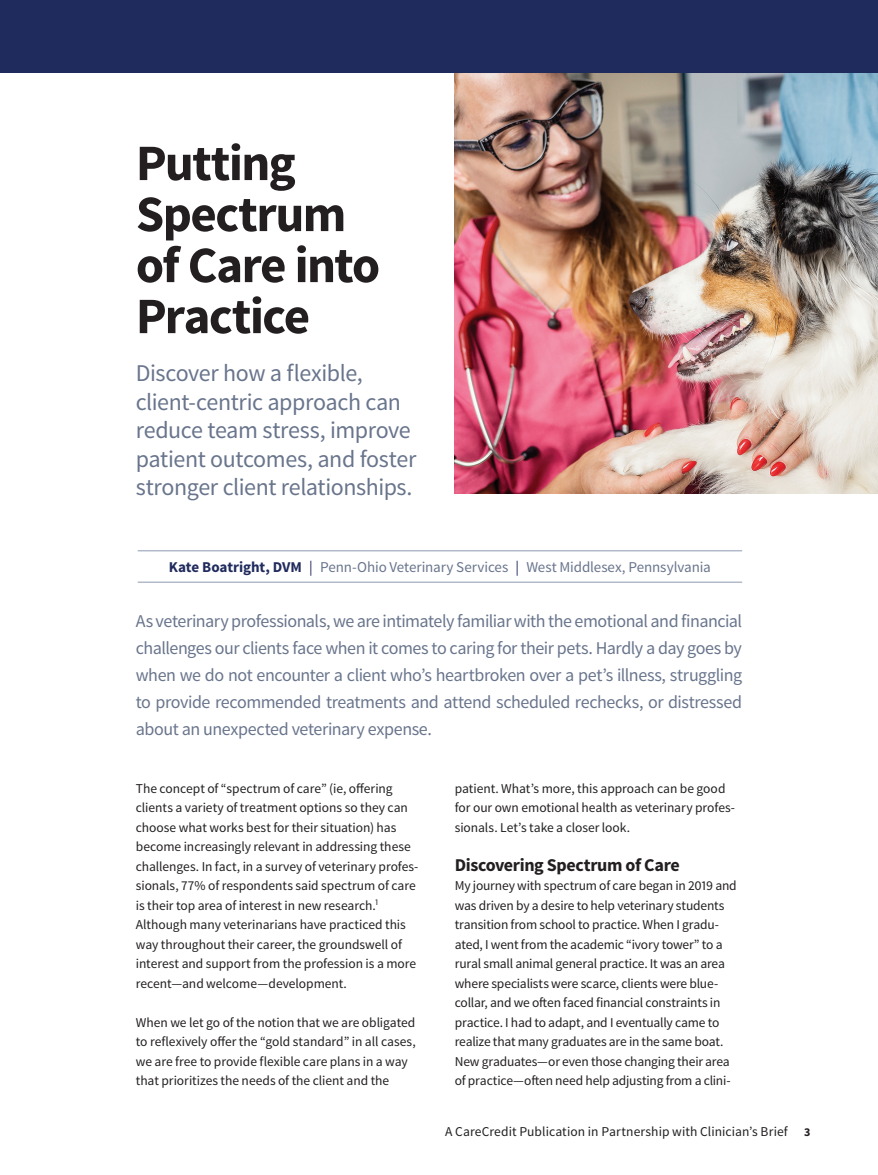
<style>
.page{position:relative;width:878px;height:1175px;background:#fff}
.page>*{position:absolute;margin:0;border:0;box-sizing:border-box;transform-origin:0 0}
.t1{font:700 51px/51px "Source Sans Pro";letter-spacing:-.035em;color:#231f20}
.t2{font:24px/28.5px "Source Sans Pro";letter-spacing:-.015em;color:#69758c}
.t3{font:18px/27px "Source Sans Pro";letter-spacing:-.02em;color:#69758c;text-align:justify}
.t4{font:700 18px "Source Sans Pro";letter-spacing:-.02em;color:#231f20}
.t5{font:15px "Source Sans Pro";letter-spacing:-.01em;color:#69758c}
.t6{font:13.5px/19.5px "Source Sans Pro";letter-spacing:-.005em;color:#231f20}
.s1{font-weight:700;color:#202b5d}
.s2{color:#202b5d}
.s3{font-weight:700;font-size:12px}
</style>
<div class="page">
<img style="left:454px;top:72px;width:424px;height:421px">
<hr style="left:138px;top:550px;width:604px;height:1px;background:#b1bbcc">
<hr style="left:138px;top:581px;width:604px;height:2px;background:#b1bbcc">
<div style="left:0;top:0;width:878px;height:72px;background:#202b5d"></div>
<h1 class="t1" style="left:136px;top:139px;width:246px">Putting<br>Spectrum of Care into<br>Practice</h1>
<h2 class="t2" style="left:136px;top:359px;width:282px">Discover how a flexible, client-centric approach can reduce team stress, improve patient outcomes, and foster stronger client relationships.</h2>
<p class="t5" style="left:169px;top:558px;width:543px"><span class="s1">Kate Boatright, DVM</span> <span class="s2">|</span> Penn-Ohio Veterinary Services <span class="s2">|</span> West Middlesex, Pennsylvania</p>
<p class="t3" style="left:136px;top:607px;width:608px">As veterinary professionals, we are intimately familiar with the emotional and financial challenges our clients face when it comes to caring for their pets. Hardly a day goes by when we do not encounter a client who’s heartbroken over a pet’s illness, struggling to provide recommended treatments and attend scheduled rechecks, or distressed about an unexpected veterinary expense.</p>
<p class="t6" style="left:136px;top:778px;width:284px">The concept of “spectrum of care” (ie, offering clients a variety of treatment options so they can choose what works best for their situation) has become increasingly relevant in addressing these challenges. In fact, in a survey of veterinary profes&shy;sionals, 77% of respondents said spectrum of care is their top area of interest in new research.<sup>1<br></sup>Although many veterinarians have practiced this way throughout their career, the groundswell of interest and support from the profession is a more recent—and welcome—development.</p>
<p class="t6" style="left:136px;top:1012px;width:281px">When we let go of the notion that we are obligated to reflexively offer the “gold standard” in all cases, we are free to provide flexible care plans in a way that prioritizes the needs of the client and the</p>
<p class="t6" style="left:455px;top:778px;width:282px">patient. What’s more, this approach can be good for our own emotional health as veterinary profes&shy;sionals. Let’s take a closer look.</p>
<h3 class="t4" style="left:454px;top:853px;width:226px">Discovering Spectrum of Care</h3>
<p class="t6" style="left:454px;top:876px;width:283px">My journey with spectrum of care began in 2019 and was driven by a desire to help veterinary students transition from school to practice. When I gradu&shy;ated, I went from the academic “ivory tower” to a rural small animal general practice. It was an area where specialists were scarce, clients were blue&shy;collar, and we often faced financial constraints in practice. I had to adapt, and I eventually came to realize that many graduates are in the same boat.<br>New graduates—or even those changing their area of practice—often need help adjusting from a clini-</p>
<p class="t6" style="left:445px;top:1121px;width:367px">A CareCredit Publication in Partnership with Clinician’s Brief <span class="s3">3</span></p>
</div>
